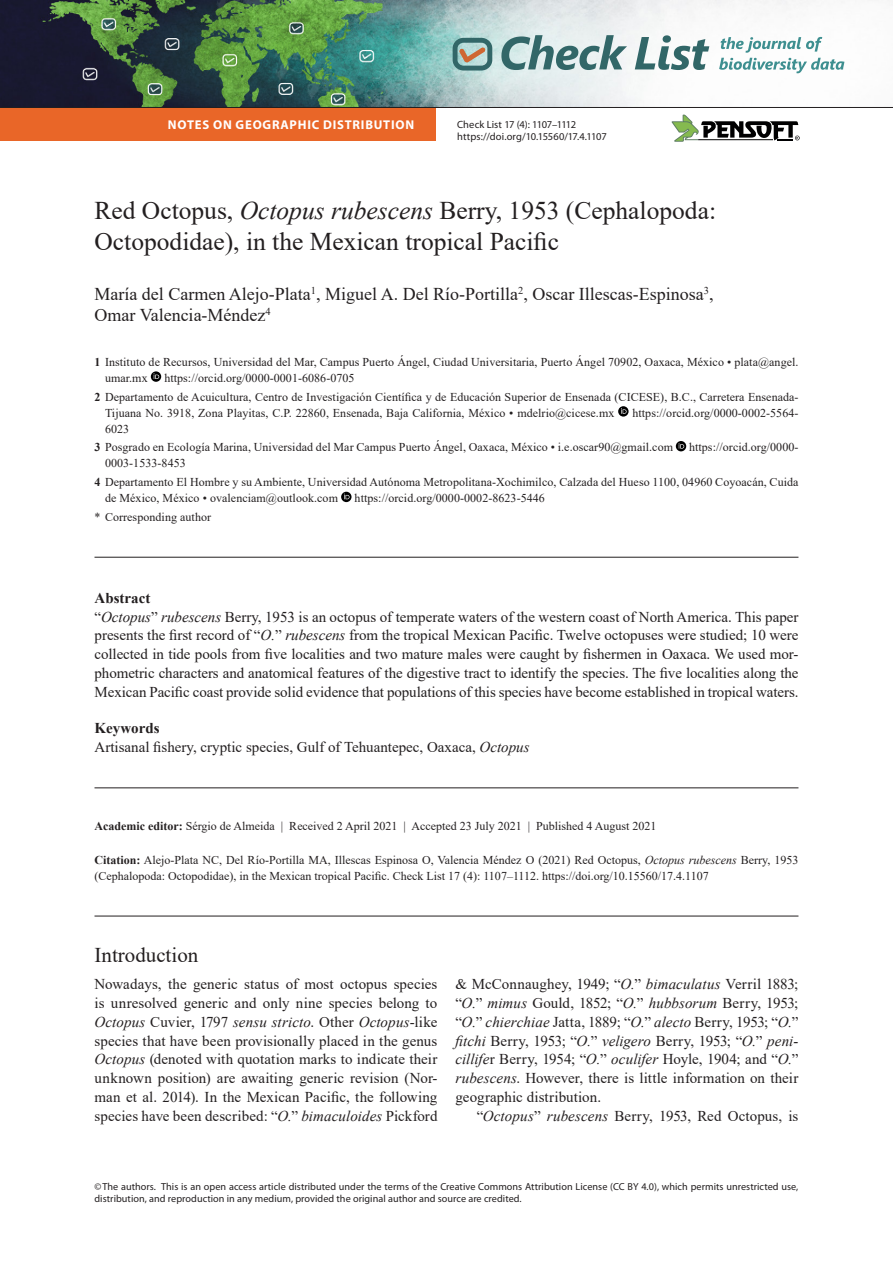
<style>
.page{position:relative;width:893px;height:1263px;background:#fff}
.page>*{position:absolute;margin:0;border:0;box-sizing:border-box;transform-origin:0 0}
.N_title{font:25.5px/30.6px "Times New Roman";color:#231f20}
.Head_-_Introduction{font:21px "Times New Roman";color:#231f20}
.N_authors{font:18px/21.6px "Times New Roman";color:#231f20}
.Body_-_Non-ind__spac{font:15px/18.8px "Times New Roman";letter-spacing:.005em;color:#231f20;text-align:justify}
.N_abstract_txt{font:15px/18.8px "Times New Roman";letter-spacing:-.005em;color:#231f20;text-align:justify}
.N_keywords_txt{font:15px "Times New Roman";color:#231f20}
.Body_-_Indented{font:15px "Times New Roman";letter-spacing:.005em;color:#231f20}
.N_abstract{font:700 15px "Times New Roman";color:#231f20}
.N_keywords{font:700 15px "Times New Roman";color:#231f20}
.t1{font:700 12.75px "Myriad Pro";letter-spacing:.06em;color:#fff}
.N_affiliations{font:12px/15.9px "Times New Roman";letter-spacing:.005em;color:#231f20}
.N_citation{font:12px/15.9px "Times New Roman";color:#231f20}
.N_publ_data{font:12px "Times New Roman";color:#231f20}
.New_Corresp_author{font:12px "Times New Roman";letter-spacing:.005em;color:#231f20}
.t2{font:10.5px/12.8px "Myriad Pro";letter-spacing:.005em;color:#231f20}
.copyright{font:10.2px/12.3px "Myriad Pro";letter-spacing:.005em;color:#231f20}
.s1{font-style:italic}
.s2{font-weight:700}
</style>
<div class="page">
<img style="left:0;top:0;width:892px;height:107px">
<svg style="left:453px;top:38px;width:39px;height:33px"></svg>
<svg style="left:501px;top:35px;width:126px;height:35px;background:#98b5b5"></svg>
<svg style="left:635px;top:35px;width:74px;height:35px"></svg>
<svg style="left:719px;top:37px;width:125px;height:36px"></svg>
<svg style="left:672px;top:115px;width:128px;height:27px"></svg>
<hr style="left:94px;top:557px;width:704px;height:1px;background:#231f20">
<hr style="left:94px;top:788px;width:704px;height:1px;background:#231f20">
<svg style="left:151px;top:371px;width:10px;height:11px"></svg>
<svg style="left:618px;top:406px;width:11px;height:11px"></svg>
<svg style="left:676px;top:441px;width:10px;height:10px"></svg>
<svg style="left:341px;top:492px;width:10px;height:10px"></svg>
<hr style="left:94px;top:916px;width:704px;height:1px;background:#231f20">
<div style="left:0;top:108px;width:436px;height:32px;background:#e96628"></div>
<hr style="left:0;top:107px;width:893px;height:1px;background:#231f20">
<p class="t1" style="left:168px;top:116px;width:248px">NOTES ON GEOGRAPHIC DISTRIBUTION</p>
<p class="t2" style="left:457px;top:117px;width:151px">Check List 17 (4): 1107–1112 https://doi.org/10.15560/17.4.1107</p>
<p class="N_title" style="left:94px;top:195px;width:623px">Red Octopus, <span class="s1">Octopus rubescens</span> Berry, 1953 (Cephalopoda:<br>Octopodidae), in the Mexican tropical Pacific</p>
<p class="N_authors" style="left:94px;top:282px;width:621px">María del Carmen Alejo-Plata<sup>1</sup>, Miguel A. Del Río-Portilla<sup>2</sup>, Oscar Illescas-Espinosa<sup>3</sup>,<br>Omar Valencia-Méndez<sup>4</sup></p>
<p class="N_affiliations" style="left:105px;top:354px;width:695px;text-indent:-10px"><span class="s2">1</span> Instituto de Recursos, Universidad del Mar, Campus Puerto Ángel, Ciudad Universitaria, Puerto Ángel 70902, Oaxaca, México • plata@angel. umar.mx</p>
<p class="N_affiliations" style="left:164px;top:369px;width:192px">https://orcid.org/0000-0001-6086-0705</p>
<p class="N_affiliations" style="left:105px;top:388px;width:695px;text-indent:-10px"><span class="s2">2</span> Departamento de Acuicultura, Centro de Investigación Científica y de Educación Superior de Ensenada (CICESE), B.C., Carretera Ensenada-<br>Tijuana No. 3918, Zona Playitas, C.P. 22860, Ensenada, Baja California, México • mdelrio@cicese.mx</p>
<p class="N_affiliations" style="left:632px;top:404px;width:168px">https://orcid.org/0000-0002-5564-</p>
<p class="N_affiliations" style="left:105px;top:420px;width:26px">6023</p>
<p class="N_affiliations" style="left:94px;top:439px;width:580px"><span class="s2">3</span> Posgrado en Ecología Marina, Universidad del Mar Campus Puerto Ángel, Oaxaca, México • i.e.oscar90@gmail.com</p>
<p class="N_affiliations" style="left:689px;top:439px;width:111px">https://orcid.org/0000-</p>
<p class="N_affiliations" style="left:105px;top:455px;width:82px">0003-1533-8453</p>
<p class="N_affiliations" style="left:105px;top:474px;width:695px;text-indent:-10px"><span class="s2">4</span> Departamento El Hombre y su Ambiente, Universidad Autónoma Metropolitana-Xochimilco, Calzada del Hueso 1100, 04960 Coyoacán, Cuida de México, México • ovalenciam@outlook.com</p>
<p class="N_affiliations" style="left:355px;top:490px;width:192px">https://orcid.org/0000-0002-8623-5446</p>
<p class="New_Corresp_author" style="left:94px;top:508px;width:118px">* Corresponding author</p>
<p class="N_abstract" style="left:94px;top:587px;width:57px">Abstract</p>
<p class="N_abstract_txt" style="left:94px;top:607px;width:706px">“<span class="s1">Octopus</span>” <span class="s1">rubescens</span> Berry, 1953 is an octopus of temperate waters of the western coast of North America. This paper presents the first record of “<span class="s1">O.</span>” <span class="s1">rubescens</span> from the tropical Mexican Pacific. Twelve octopuses were studied; 10 were collected in tide pools from five localities and two mature males were caught by fishermen in Oaxaca. We used mor&shy;phometric characters and anatomical features of the digestive tract to identify the species. The five localities along the Mexican Pacific coast provide solid evidence that populations of this species have become established in tropical waters.</p>
<p class="N_keywords" style="left:94px;top:717px;width:66px">Keywords</p>
<p class="N_keywords_txt" style="left:94px;top:736px;width:437px">Artisanal fishery, cryptic species, Gulf of Tehuantepec, Oaxaca, <span class="s1">Octopus</span></p>
<p class="N_publ_data" style="left:94px;top:817px;width:563px"><span class="s2">Academic editor:</span> Sérgio de Almeida | Received 2 April 2021 | Accepted 23 July 2021 | Published 4 August 2021</p>
<p class="N_citation" style="left:94px;top:852px;width:705px"><span class="s2">Citation:</span> Alejo-Plata NC, Del Río-Portilla MA, Illescas Espinosa O, Valencia Méndez O (2021) Red Octopus, <span class="s1">Octopus rubescens</span> Berry, 1953 (Cephalopoda: Octopodidae), in the Mexican tropical Pacific. Check List 17 (4): 1107–1112. https://doi.org/10.15560/17.4.1107</p>
<p class="Head_-_Introduction" style="left:94px;top:940px;width:105px">Introduction</p>
<p class="Body_-_Non-ind__spac" style="left:94px;top:974px;width:344px">Nowadays, the generic status of most octopus species is unresolved generic and only nine species belong to <span class="s1">Octopus</span> Cuvier, 1797 <span class="s1">sensu stricto</span>. Other <span class="s1">Octopus</span>-like species that have been provisionally placed in the genus <span class="s1">Octopus</span> (denoted with quotation marks to indicate their unknown position) are awaiting generic revision (Nor&shy;man et al. 2014). In the Mexican Pacific, the following species have been described: “<span class="s1">O.</span>” <span class="s1">bimaculoides</span> Pickford</p>
<p class="Body_-_Non-ind__spac" style="left:455px;top:974px;width:344px">&amp; McConnaughey, 1949; “<span class="s1">O.</span>” <span class="s1">bimaculatus</span> Verril 1883; “<span class="s1">O.</span>” <span class="s1">mimus</span> Gould, 1852; “<span class="s1">O.</span>” <span class="s1">hubbsorum</span> Berry, 1953; “<span class="s1">O.</span>” <span class="s1">chierchiae</span> Jatta, 1889; “<span class="s1">O.</span>” <span class="s1">alecto</span> Berry, 1953; “<span class="s1">O.</span>” <span class="s1">fitchi</span> Berry, 1953; “<span class="s1">O.</span>” <span class="s1">veligero</span> Berry, 1953; “<span class="s1">O.</span>” <span class="s1">peni&shy;cillife</span>r Berry, 1954; “<span class="s1">O.</span>” <span class="s1">oculifer</span> Hoyle, 1904; and “<span class="s1">O.</span>” <span class="s1">rubescens</span>. However, there is little information on their geographic distribution.</p>
<p class="Body_-_Indented" style="left:477px;top:1105px;width:323px">“<span class="s1">Octopus</span>” <span class="s1">rubescens</span> Berry, 1953, Red Octopus, is</p>
<p class="copyright" style="left:94px;top:1180px;width:705px">©The authors. This is an open access article distributed under the terms of the Creative Commons Attribution License (CC BY 4.0), which permits unrestricted use, distribution, and reproduction in any medium, provided the original author and source are credited.</p>
</div>
